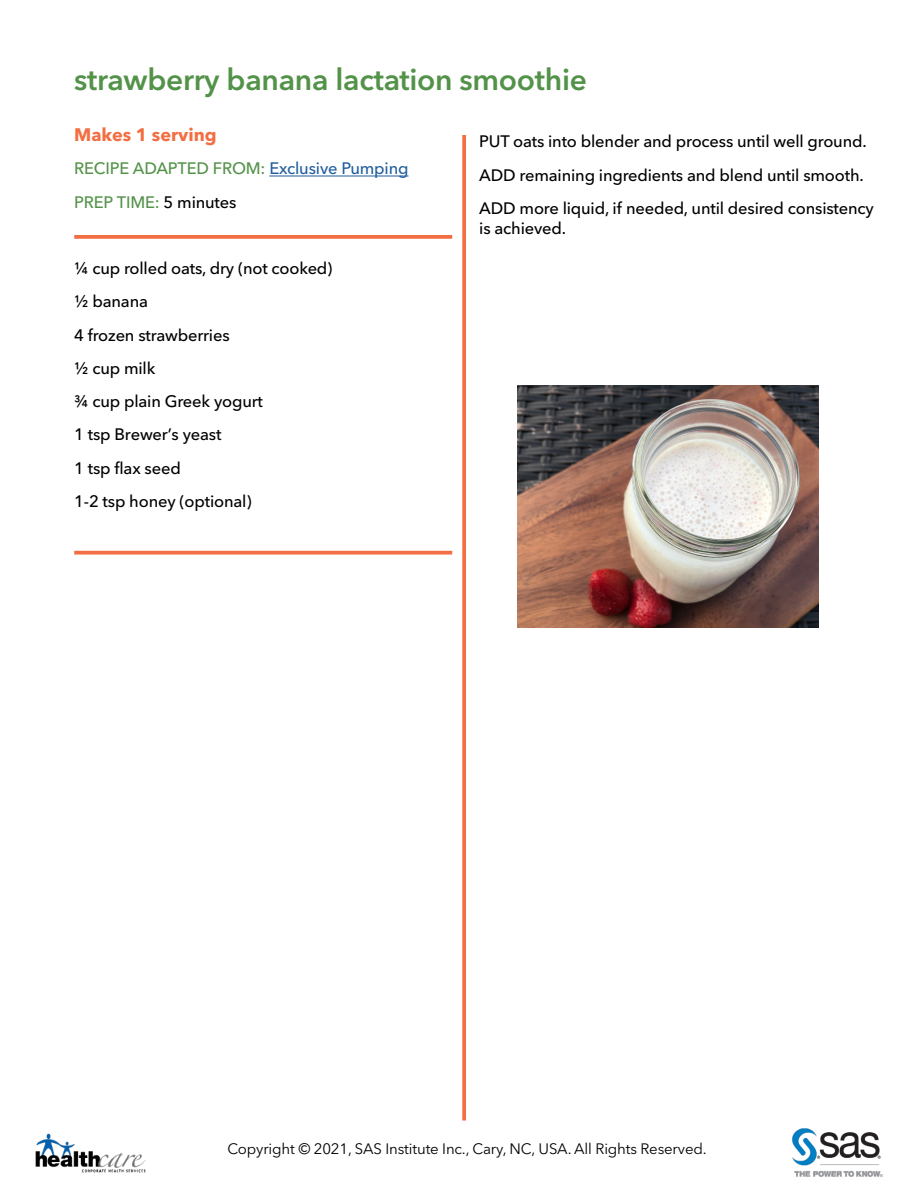
<style>
.page{position:relative;width:918px;height:1188px;background:#fff}
.page>*{position:absolute;margin:0;border:0;box-sizing:border-box;transform-origin:0 0}
.t1{font:600 30px "Avenir Next W1 G";letter-spacing:-.01em;color:#539249}
.t2{font:700 18px "Avenir Next W1 G";color:#f36e42}
.t3{font:500 16.5px/33.3px "Avenir Next W1 G";letter-spacing:-.01em;color:#000}
.t4{font:500 16.5px/33.3px "Avenir Next W1 G";letter-spacing:-.01em;color:#539249}
.t5{font:15px "Avenir Next W1 G";letter-spacing:-.01em;color:#000}
.s1{color:#215e9e}
.s2{color:#000}
</style>
<div class="page">
<svg style="left:462px;top:135px;width:4px;height:985px;background:#f3784f"></svg>
<hr style="left:269px;top:176px;width:140px;height:1px;background:#215e9e">
<svg style="left:74px;top:235px;width:378px;height:4px;background:#f3764d"></svg>
<img style="left:35px;top:1133px;width:111px;height:40px">
<img style="left:792px;top:1128px;width:91px;height:49px">
<svg style="left:74px;top:551px;width:378px;height:4px;background:#f47e57"></svg>
<img style="left:517px;top:386px;width:302px;height:242px">
<h1 class="t1" style="left:74px;top:61px;width:514px">strawberry banana lactation smoothie</h1>
<p class="t3" style="left:479px;top:125px;width:396px">PUT oats into blender and process until well ground.<br>ADD remaining ingredients and blend until smooth.<br>ADD more liquid, if needed, until desired consistency</p>
<p class="t3" style="left:479px;top:211px;width:88px">is achieved.</p>
<p class="t2" style="left:74px;top:124px;width:144px">Makes 1 serving</p>
<p class="t4" style="left:74px;top:152px;width:336px">RECIPE ADAPTED FROM: <span class="s1">Exclusive Pumping<br></span>PREP TIME: <span class="s2">5 minutes</span></p>
<p class="t3" style="left:74px;top:251px;width:260px">¼ cup rolled oats, dry (not cooked) ½ banana<br>4 frozen strawberries<br>½ cup milk<br>¾ cup plain Greek yogurt<br>1 tsp Brewer’s yeast<br>1 tsp flax seed<br>1-2 tsp honey (optional)</p>
<p class="t5" style="left:227px;top:1140px;width:481px">Copyright © 2021, SAS Institute Inc., Cary, NC, USA. All Rights Reserved.</p>
</div>
